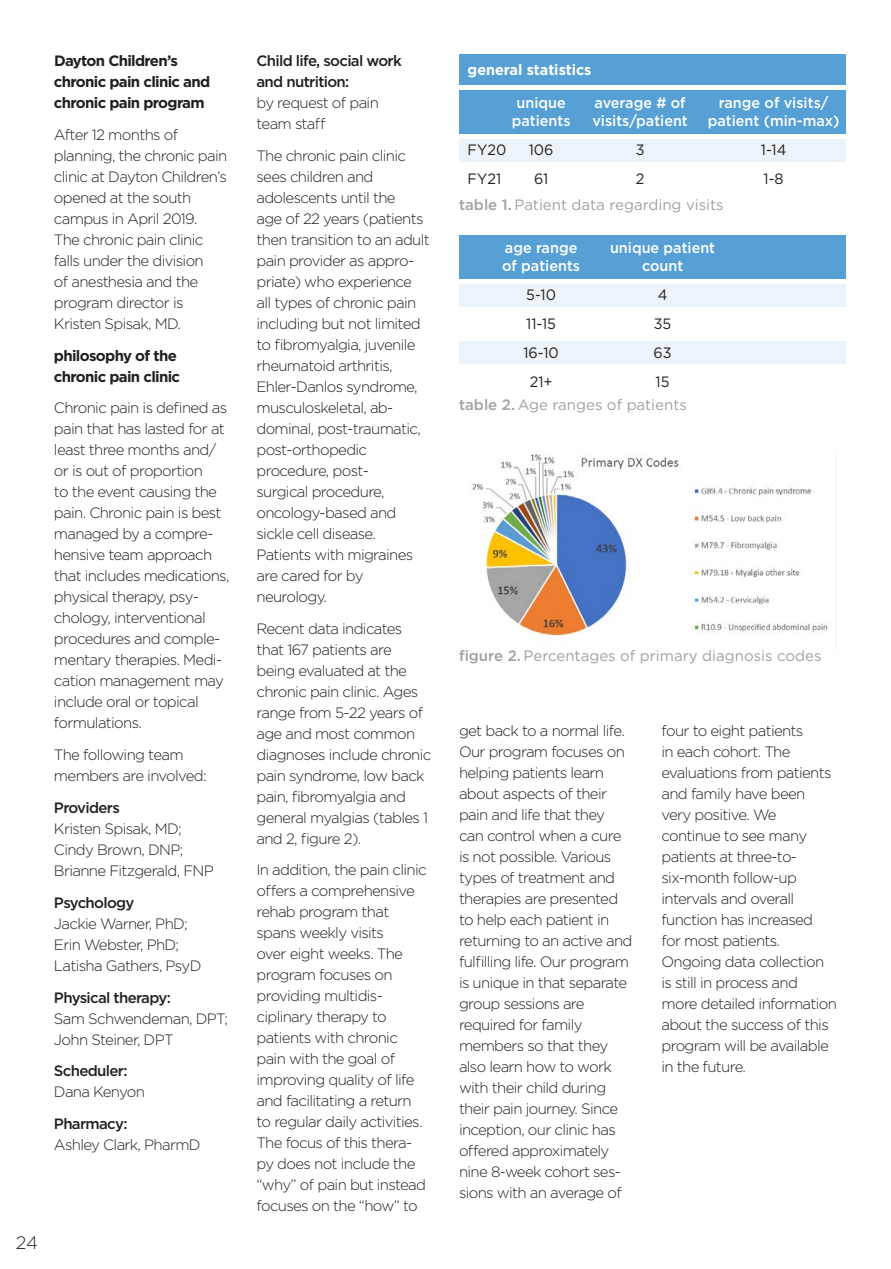
<style>
.page{position:relative;width:891px;height:1269px;background:#fff}
.page>*{position:absolute;margin:0;border:0;box-sizing:border-box;transform-origin:0 0}
.t1{font:300 18px "Gotham";color:#231f20}
.Body_Copy{font:300 15px/21px "Gotham";letter-spacing:-.045em;color:#231f20}
.Body_Copy-2{font:500 15px "Gotham";color:#fff;scale:.96 1}
.Paragraph_Head{font:15px "Gotham";color:#a1a1a5}
.Body_Copy-3{font:700 15px/21px "Gotham";letter-spacing:-.045em;color:#231f20}
.Body_Copy-4{font:500 15px/21px "Gotham";letter-spacing:-.045em;color:#231f20}
.Body_Copy-5{font:15px "Gotham";color:#231f20;scale:.96 1}
.Body_Copy-6{font:700 15px "Gotham";color:#fff;scale:.96 1}
.s1{font-weight:500}
.s2{font-weight:300}
</style>
<div class="page">
<div style="left:459px;top:341px;width:387px;height:23px;background:#ecf3f9"></div>
<div style="left:459px;top:139px;width:387px;height:22px;background:#ecf3f9"></div>
<div style="left:459px;top:90px;width:387px;height:43px;background:#56a0d5"></div>
<div style="left:459px;top:54px;width:387px;height:30px;background:#56a0d5"></div>
<div style="left:459px;top:284px;width:387px;height:23px;background:#ecf3f9"></div>
<div style="left:459px;top:235px;width:387px;height:44px;background:#56a0d5"></div>
<img style="left:472px;top:450px;width:365px;height:199px">
<p class="Body_Copy-3" style="left:54px;top:50px;width:158px">Dayton Children’s chronic pain clinic and chronic pain program</p>
<p class="Body_Copy" style="left:54px;top:124px;width:175px">After 12 months of planning, the chronic pain clinic at Dayton Children’s opened at the south campus in April 2019.<br>The chronic pain clinic falls under the division<br>of anesthesia and the program director is<br>Kristen Spisak, MD.</p>
<p class="Body_Copy-3" style="left:54px;top:345px;width:128px">philosophy of the chronic pain clinic</p>
<p class="Body_Copy" style="left:54px;top:397px;width:177px">Chronic pain is defined as pain that has lasted for at least three months and/ or is out of proportion<br>to the event causing the pain. Chronic pain is best managed by a compre&shy;hensive team approach that includes medications, physical therapy, psy&shy;chology, interventional procedures and comple&shy;mentary therapies. Medi&shy;cation management may include oral or topical formulations.</p>
<p class="Body_Copy" style="left:54px;top:744px;width:154px">The following team members are involved:</p>
<p class="Body_Copy" style="left:54px;top:797px;width:161px"><span class="s1">Providers<br></span>Kristen Spisak, MD;<br>Cindy Brown, DNP;<br>Brianne Fitzgerald, FNP</p>
<p class="Body_Copy" style="left:54px;top:892px;width:149px"><span class="s1">Psychology<br></span>Jackie Warner, PhD;<br>Erin Webster, PhD;<br>Latisha Gathers, PsyD</p>
<p class="Body_Copy" style="left:54px;top:986px;width:176px"><span class="s1">Physical therapy:<br></span>Sam Schwendeman, DPT;<br>John Steiner, DPT</p>
<p class="Body_Copy-4" style="left:54px;top:1060px;width:93px">Scheduler:<br><span class="s2">Dana Kenyon</span></p>
<p class="Body_Copy" style="left:54px;top:1113px;width:148px"><span class="s1">Pharmacy:<br></span>Ashley Clark, PharmD</p>
<p class="t1" style="left:16px;top:1231px;width:24px">24</p>
<p class="Body_Copy-4" style="left:256px;top:50px;width:147px">Child life, social work and nutrition:<br><span class="s2">by request of pain team staff</span></p>
<p class="Body_Copy" style="left:256px;top:145px;width:175px">The chronic pain clinic sees children and adolescents until the<br>age of 22 years (patients then transition to an adult pain provider as appro&shy;priate) who experience all types of chronic pain including but not limited to fibromyalgia, juvenile rheumatoid arthritis,<br>Ehler-Danlos syndrome, musculoskeletal, ab&shy;dominal, post-traumatic, post-orthopedic procedure, post-<br>surgical procedure, oncology-based and sickle cell disease.<br>Patients with migraines are cared for by neurology.</p>
<p class="Body_Copy" style="left:256px;top:617px;width:176px">Recent data indicates that 167 patients are being evaluated at the chronic pain clinic. Ages range from 5-22 years of age and most common diagnoses include chronic pain syndrome, low back pain, fibromyalgia and general myalgias (tables 1 and 2, figure 2).</p>
<p class="Body_Copy" style="left:256px;top:859px;width:172px">In addition, the pain clinic offers a comprehensive rehab program that spans weekly visits<br>over eight weeks. The program focuses on providing multidis&shy;ciplinary therapy to patients with chronic pain with the goal of improving quality of life and facilitating a return to regular daily activities.<br>The focus of this thera&shy;py does not include the “why” of pain but instead focuses on the “how” to</p>
<p class="Body_Copy-6" style="left:468px;top:59px;width:131px">general statistics</p>
<p class="Body_Copy-2" style="left:517px;top:93px;width:53px">unique</p>
<p class="Body_Copy-2" style="left:595px;top:93px;width:96px">average # of</p>
<p class="Body_Copy-2" style="left:719px;top:93px;width:116px">range of visits/</p>
<p class="Body_Copy-2" style="left:512px;top:111px;width:63px">patients</p>
<p class="Body_Copy-2" style="left:592px;top:111px;width:101px">visits/patient</p>
<p class="Body_Copy-2" style="left:708px;top:111px;width:139px">patient (min-max)</p>
<p class="Body_Copy-5" style="left:468px;top:140px;width:42px">FY20</p>
<p class="Body_Copy-5" style="left:529px;top:140px;width:27px">106</p>
<p class="Body_Copy-5" style="left:636px;top:140px;width:11px">3</p>
<p class="Body_Copy-5" style="left:761px;top:140px;width:28px">1-14</p>
<p class="Body_Copy-5" style="left:468px;top:169px;width:36px">FY21</p>
<p class="Body_Copy-5" style="left:534px;top:169px;width:16px">61</p>
<p class="Body_Copy-5" style="left:636px;top:169px;width:10px">2</p>
<p class="Body_Copy-5" style="left:764px;top:169px;width:22px">1-8</p>
<p class="Paragraph_Head" style="left:459px;top:195px;width:266px"><span class="s1">table 1.</span> Patient data regarding visits</p>
<p class="Body_Copy-2" style="left:505px;top:238px;width:77px">age range</p>
<p class="Body_Copy-2" style="left:610px;top:238px;width:111px">unique patient</p>
<p class="Body_Copy-2" style="left:502px;top:256px;width:83px">of patients</p>
<p class="Body_Copy-2" style="left:642px;top:256px;width:44px">count</p>
<p class="Body_Copy-5" style="left:526px;top:285px;width:32px">5-10</p>
<p class="Body_Copy-5" style="left:658px;top:285px;width:12px">4</p>
<p class="Body_Copy-5" style="left:526px;top:314px;width:32px">11-15</p>
<p class="Body_Copy-5" style="left:654px;top:314px;width:20px">35</p>
<p class="Body_Copy-5" style="left:523px;top:343px;width:38px">16-10</p>
<p class="Body_Copy-5" style="left:654px;top:343px;width:20px">63</p>
<p class="Body_Copy-5" style="left:530px;top:372px;width:25px">21+</p>
<p class="Body_Copy-5" style="left:656px;top:372px;width:16px">15</p>
<p class="Paragraph_Head" style="left:459px;top:395px;width:229px"><span class="s1">table 2.</span> Age ranges of patients</p>
<p class="Paragraph_Head" style="left:459px;top:646px;width:364px"><span class="s1">figure 2.</span> Percentages of primary diagnosis codes</p>
<p class="Body_Copy" style="left:459px;top:720px;width:175px">get back to a normal life.<br>Our program focuses on helping patients learn about aspects of their pain and life that they can control when a cure is not possible. Various types of treatment and therapies are presented to help each patient in returning to an active and fulfilling life. Our program is unique in that separate group sessions are required for family members so that they also learn how to work with their child during their pain journey. Since inception, our clinic has offered approximately nine 8-week cohort ses&shy;sions with an average of</p>
<p class="Body_Copy" style="left:662px;top:720px;width:177px">four to eight patients<br>in each cohort. The evaluations from patients and family have been very positive. We continue to see many patients at three-to&shy;six-month follow-up intervals and overall function has increased<br>for most patients.<br>Ongoing data collection is still in process and more detailed information about the success of this program will be available in the future.</p>
</div>
